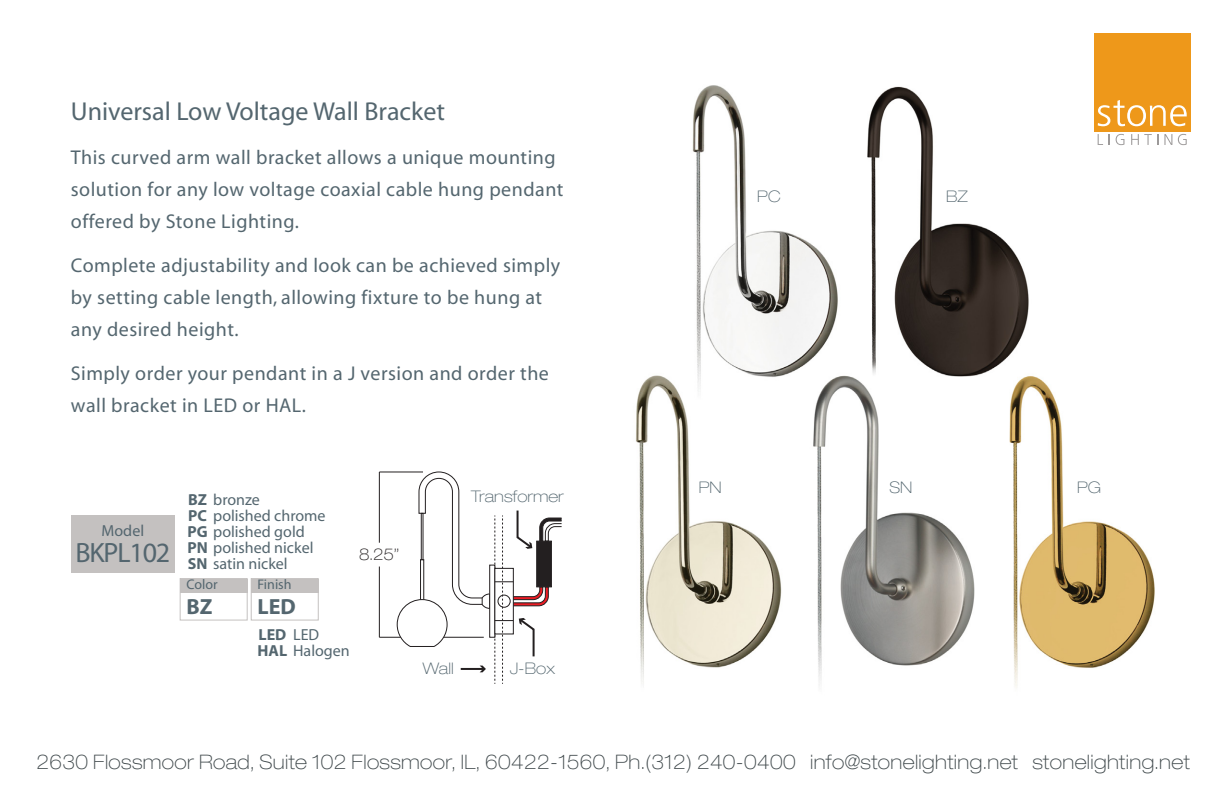
<style>
.page{position:relative;width:1224px;height:794px;background:#fff}
.page>*{position:absolute;margin:0;border:0;box-sizing:border-box;transform-origin:0 0}
.t1{font:28px "Myriad";letter-spacing:-.04em;color:#54666f}
.t2{font:26px "Myriad";color:#54666f}
.t3{font:700 22px "Myriad";color:#54666f}
.t4{font:20px/32px "Myriad";letter-spacing:.025em;color:#54666f}
.t5{font:100 expanded 20px "Helvetica Neue LT Std";letter-spacing:.02em;color:#3e474a}
.t6{font:16px/16px "Myriad";color:#54666f}
.t7{font:100 expanded 16px "Helvetica Neue LT Std";color:#54666f}
.t8{font:100 expanded 16px "Helvetica Neue LT Std";color:#231f20}
.t9{font:14px "Myriad";color:#54666f}
.s1{font-weight:700}
</style>
<div class="page">
<hr style="left:379px;top:637px;width:105px;height:1px;background:#231f20">
<svg style="left:1165px;top:134px;width:7px;height:11px"></svg>
<svg style="left:1178px;top:134px;width:9px;height:11px"></svg>
<div style="left:1095px;top:33px;width:96px;height:98px;background:#ee981a"></div>
<svg style="left:1165px;top:105px;width:22px;height:21px"></svg>
<img style="left:636px;top:73px;width:529px;height:615px">
<svg style="left:396px;top:471px;width:166px;height:213px"></svg>
<div style="left:180px;top:578px;width:68px;height:42px;border:1px solid #c4c1c0"></div>
<div style="left:251px;top:578px;width:68px;height:42px;border:1px solid #c4c1c0"></div>
<div style="left:251px;top:578px;width:67px;height:14px;background:#c4c1c0"></div>
<div style="left:180px;top:578px;width:67px;height:14px;background:#c4c1c0"></div>
<div style="left:71px;top:516px;width:104px;height:57px;background:#c4c1c0"></div>
<hr style="left:379px;top:566px;width:1px;height:71px;background:#231f20">
<hr style="left:379px;top:472px;width:1px;height:71px;background:#231f20">
<hr style="left:379px;top:471px;width:44px;height:1px;background:#231f20">
<h2 class="t2" style="left:71px;top:98px;width:376px">Universal Low Voltage Wall Bracket</h2>
<p class="t4" style="left:71px;top:142px;width:494px">This curved arm wall bracket allows a unique mounting solution for any low voltage coaxial cable hung pendant offered by Stone Lighting.</p>
<p class="t4" style="left:71px;top:250px;width:491px">Complete adjustability and look can be achieved simply by setting cable length, allowing fixture to be hung at any desired height.</p>
<p class="t4" style="left:71px;top:358px;width:480px">Simply order your pendant in a J version and order the wall bracket in LED or HAL.</p>
<p class="t6" style="left:187px;top:492px;width:140px"><span class="s1">BZ</span> bronze<br><span class="s1">PC</span> polished chrome<br><span class="s1">PG</span> polished gold<br><span class="s1">PN</span> polished nickel<br><span class="s1">SN</span> satin nickel</p>
<p class="t6" style="left:102px;top:523px;width:44px">Model</p>
<h1 class="t1" style="left:76px;top:538px;width:96px">BKPL102</h1>
<p class="t8" style="left:359px;top:544px;width:42px">8.25”</p>
<p class="t9" style="left:186px;top:577px;width:33px">Color</p>
<p class="t9" style="left:258px;top:577px;width:36px">Finish</p>
<p class="t3" style="left:186px;top:595px;width:27px">BZ</p>
<p class="t3" style="left:258px;top:595px;width:40px">LED</p>
<p class="t6" style="left:258px;top:627px;width:94px"><span class="s1">LED</span> LED<br><span class="s1">HAL</span> Halogen</p>
<p class="t7" style="left:471px;top:487px;width:94px">Transformer</p>
<p class="t7" style="left:423px;top:659px;width:32px">Wall</p>
<p class="t7" style="left:510px;top:659px;width:47px">J-Box</p>
<p class="t7" style="left:757px;top:186px;width:25px">PC</p>
<p class="t7" style="left:946px;top:186px;width:23px">BZ</p>
<p class="t7" style="left:699px;top:477px;width:24px">PN</p>
<p class="t7" style="left:889px;top:477px;width:24px">SN</p>
<p class="t7" style="left:1077px;top:477px;width:25px">PG</p>
<p class="t5" style="left:37px;top:749px;width:1155px">2630 Flossmoor Road, Suite 102 Flossmoor, IL, 60422-1560, Ph.(312) 240-0400 info@stonelighting.net stonelighting.net</p>
</div>
